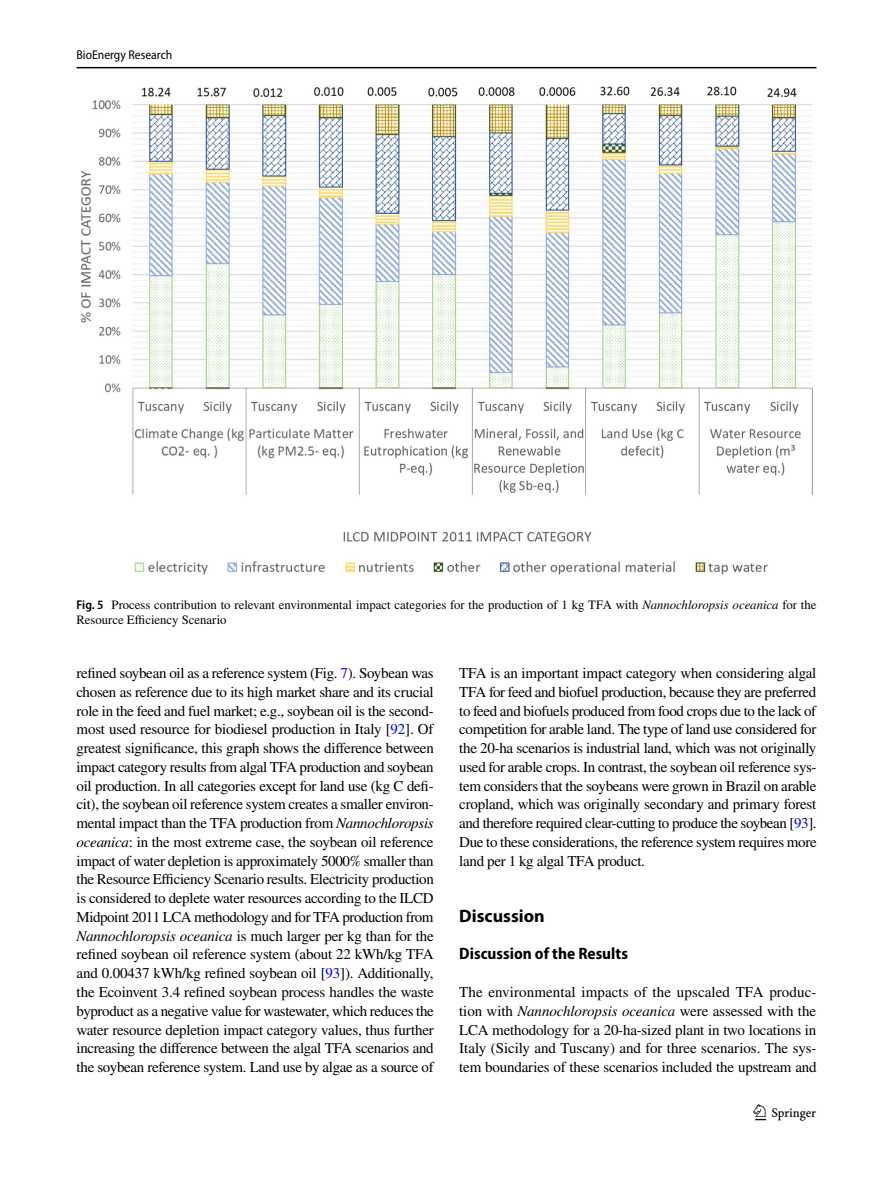
<style>
.page{position:relative;width:893px;height:1187px;background:#fff}
.page>*{position:absolute;margin:0;border:0;box-sizing:border-box;transform-origin:0 0}
.t1{font:22.5px "Springnew Regular 3";color:#000}
.t2{font:700 18px "Myriad Pro";color:#000}
.t3{font:700 semi-condensed 16.5px "Myriad Pro";color:#000}
.t4{font:15px/18.8px "STIX";letter-spacing:-.02em;color:#000;text-align:justify}
.t5{font:12.75px/15px "STIX";color:#000}
.t6{font:semi-condensed 12.75px "Myriad Pro";color:#000}
.s1{font-family:"Myriad Pro";font-weight:600;font-stretch:semi-condensed}
.s2{font-style:italic}
.s3{color:#00f}
</style>
<div class="page">
<hr style="left:77px;top:67px;width:739px;height:1px;background:#000">
<img style="left:81px;top:87px;width:731px;height:487px">
<p class="t6" style="left:77px;top:48px;width:97px">BioEnergy Research</p>
<p class="t5" style="left:77px;top:598px;width:741px"><span class="s1">Fig. 5</span> Process contribution to relevant environmental impact categories for the production of 1 kg TFA with <span class="s2">Nannochloropsis oceanica</span> for the<br>Resource Efficiency Scenario</p>
<p class="t4" style="left:77px;top:664px;width:359px">refined soybean oil as a reference system (Fig. <span class="s3">7</span>). Soybean was chosen as reference due to its high market share and its crucial role in the feed and fuel market; e.g., soybean oil is the second&shy;most used resource for biodiesel production in Italy [<span class="s3">92</span>]. Of greatest significance, this graph shows the difference between impact category results from algal TFA production and soybean oil production. In all categories except for land use (kg C defi&shy;cit), the soybean oil reference system creates a smaller environ&shy;mental impact than the TFA production from <span class="s2">Nannochloropsis oceanica</span>: in the most extreme case, the soybean oil reference impact of water depletion is approximately 5000% smaller than the Resource Efficiency Scenario results. Electricity production is considered to deplete water resources according to the ILCD Midpoint 2011 LCA methodology and for TFA production from <span class="s2">Nannochloropsis oceanica</span> is much larger per kg than for the refined soybean oil reference system (about 22 kWh/kg TFA and 0.00437 kWh/kg refined soybean oil [<span class="s3">93</span>]). Additionally, the Ecoinvent 3.4 refined soybean process handles the waste byproduct as a negative value for wastewater, which reduces the water resource depletion impact category values, thus further increasing the difference between the algal TFA scenarios and the soybean reference system. Land use by algae as a source of</p>
<p class="t4" style="left:459px;top:664px;width:359px">TFA is an important impact category when considering algal TFA for feed and biofuel production, because they are preferred to feed and biofuels produced from food crops due to the lack of competition for arable land. The type of land use considered for the 20-ha scenarios is industrial land, which was not originally used for arable crops. In contrast, the soybean oil reference sys&shy;tem considers that the soybeans were grown in Brazil on arable cropland, which was originally secondary and primary forest and therefore required clear-cutting to produce the soybean [<span class="s3">93</span>].<br>Due to these considerations, the reference system requires more land per 1 kg algal TFA product.</p>
<p class="t2" style="left:459px;top:904px;width:87px">Discussion</p>
<p class="t3" style="left:459px;top:944px;width:170px">Discussion of the Results</p>
<p class="t4" style="left:459px;top:983px;width:359px">The environmental impacts of the upscaled TFA produc&shy;tion with <span class="s2">Nannochloropsis oceanica</span> were assessed with the LCA methodology for a 20-ha-sized plant in two locations in Italy (Sicily and Tuscany) and for three scenarios. The sys&shy;tem boundaries of these scenarios included the upstream and</p>
<h1 class="t1" style="left:755px;top:1104px;width:62px">1 3</h1>
</div>
